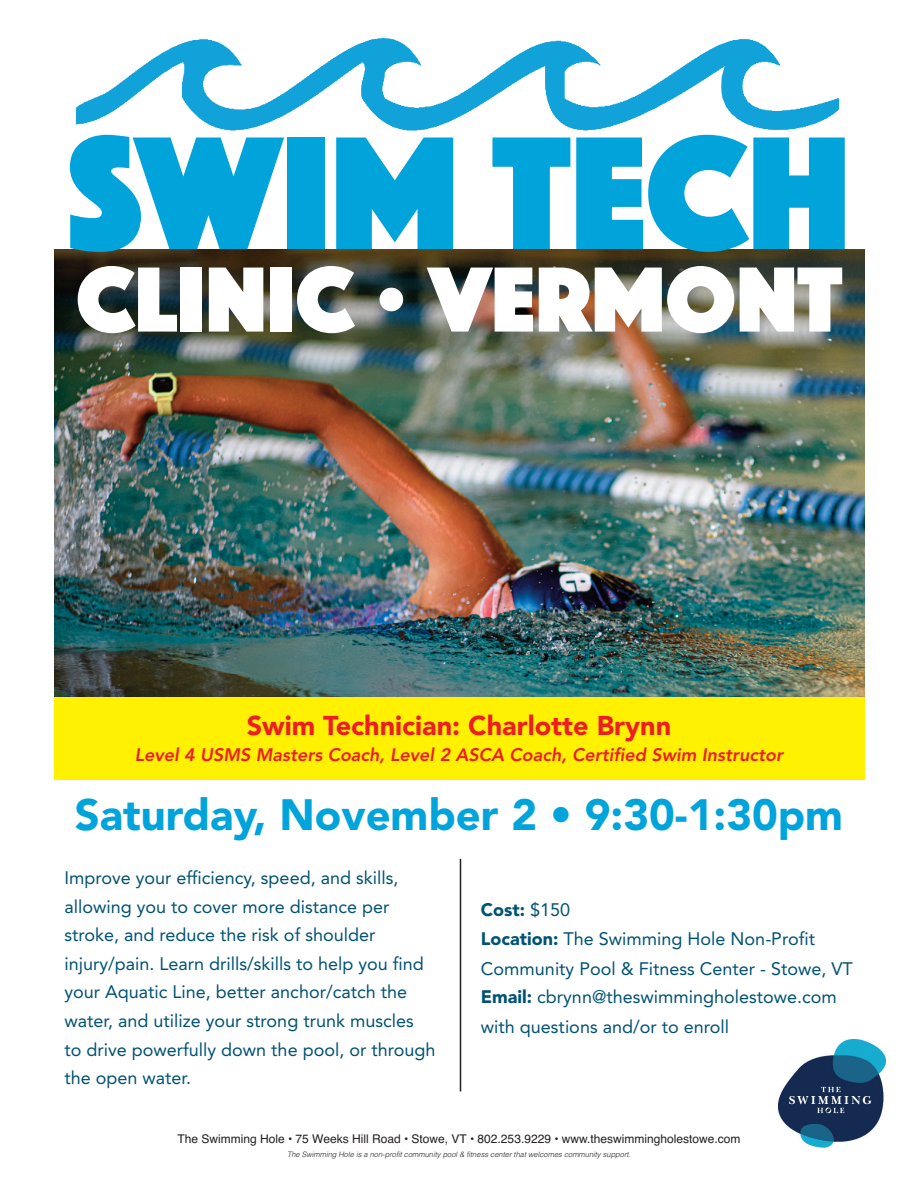
<style>
.page{position:relative;width:918px;height:1188px;background:#fff}
.page>*{position:absolute;margin:0;border:0;box-sizing:border-box;transform-origin:0 0}
.t1{font:167.25px "Phosphate Solid";color:#00a4da}
.t2{font:96px "Phosphate Solid";color:#fff}
.t3{font:900 43.5px "Avenir";color:#00a4da}
.t4{font:900 27px "Avenir";color:#ee1d23}
.t5{font:18px/28.7px "Avenir";color:#005273}
.t6{font:italic 800 18px "Avenir";color:#ee1d23}
.t7{font:12px "Helvetica";color:#231f20}
.t8{font:italic 300 7.5px "Helvetica";color:#231f20}
.s1{font-weight:900}
</style>
<div class="page">
<img style="left:54px;top:250px;width:810px;height:448px">
<img style="left:778px;top:1040px;width:107px;height:108px">
<div style="left:54px;top:698px;width:810px;height:82px;background:#fff101"></div>
<hr style="left:460px;top:859px;width:1px;height:233px;background:#231f20">
<hr style="left:769px;top:127px;width:34px;height:1px;background:#11a2d9">
<hr style="left:769px;top:126px;width:37px;height:1px;background:#11a2d9">
<hr style="left:769px;top:125px;width:39px;height:1px;background:#11a2d9">
<hr style="left:769px;top:124px;width:45px;height:1px;background:#11a2d9">
<hr style="left:769px;top:123px;width:47px;height:1px;background:#11a2d9">
<hr style="left:769px;top:122px;width:48px;height:1px;background:#11a2d9">
<hr style="left:769px;top:121px;width:52px;height:1px;background:#11a2d9">
<hr style="left:769px;top:120px;width:54px;height:1px;background:#11a2d9">
<hr style="left:769px;top:119px;width:56px;height:1px;background:#11a2d9">
<hr style="left:769px;top:118px;width:58px;height:1px;background:#11a2d9">
<hr style="left:769px;top:117px;width:59px;height:1px;background:#11a2d9">
<hr style="left:769px;top:116px;width:62px;height:1px;background:#11a2d9">
<hr style="left:769px;top:115px;width:62px;height:1px;background:#11a2d9">
<hr style="left:769px;top:114px;width:64px;height:1px;background:#11a2d9">
<hr style="left:769px;top:113px;width:65px;height:1px;background:#11a2d9">
<hr style="left:769px;top:112px;width:67px;height:1px;background:#11a2d9">
<hr style="left:769px;top:111px;width:68px;height:1px;background:#11a2d9">
<hr style="left:790px;top:110px;width:48px;height:1px;background:#11a2d9">
<hr style="left:796px;top:109px;width:43px;height:1px;background:#11a2d9">
<hr style="left:800px;top:108px;width:39px;height:1px;background:#11a2d9">
<hr style="left:804px;top:107px;width:35px;height:1px;background:#11a2d9">
<svg style="left:811px;top:98px;width:28px;height:9px"></svg>
<svg style="left:77px;top:38px;width:719px;height:92px"></svg>
<h1 class="t1" style="left:67px;top:74px;width:785px">SWIM TECH</h1>
<h2 class="t2" style="left:76px;top:231px;width:768px">Clinic • VERMONT</h2>
<h3 class="t4" style="left:247px;top:703px;width:426px">Swim Technician: Charlotte Brynn</h3>
<p class="t6" style="left:135px;top:744px;width:650px">Level 4 USMS Masters Coach, Level 2 ASCA Coach, Certified Swim Instructor</p>
<h3 class="t3" style="left:75px;top:778px;width:770px">Saturday, November 2 • 9:30-1:30pm</h3>
<p class="t5" style="left:64px;top:863px;width:373px">Improve your efficiency, speed, and skills, allowing you to cover more distance per stroke, and reduce the risk of shoulder injury/pain. Learn drills/skills to help you find your Aquatic Line, better anchor/catch the water, and utilize your strong trunk muscles<br>to drive powerfully down the pool, or through the open water.</p>
<p class="t5" style="left:481px;top:894px;width:373px;line-height:29.2px"><span class="s1">Cost:</span> $150<br><span class="s1">Location:</span> The Swimming Hole Non-Profit Community Pool &amp; Fitness Center - Stowe, VT <span class="s1">Email:</span> cbrynn@theswimmingholestowe.com with questions and/or to enroll</p>
<p class="t7" style="left:177px;top:1132px;width:565px">The Swimming Hole • 75 Weeks Hill Road • Stowe, VT • 802.253.9229 • www.theswimmingholestowe.com</p>
<p class="t8" style="left:287px;top:1147px;width:345px">The Swimming Hole is a non-profit community pool &amp; fitness center that welcomes community support.</p>
</div>
